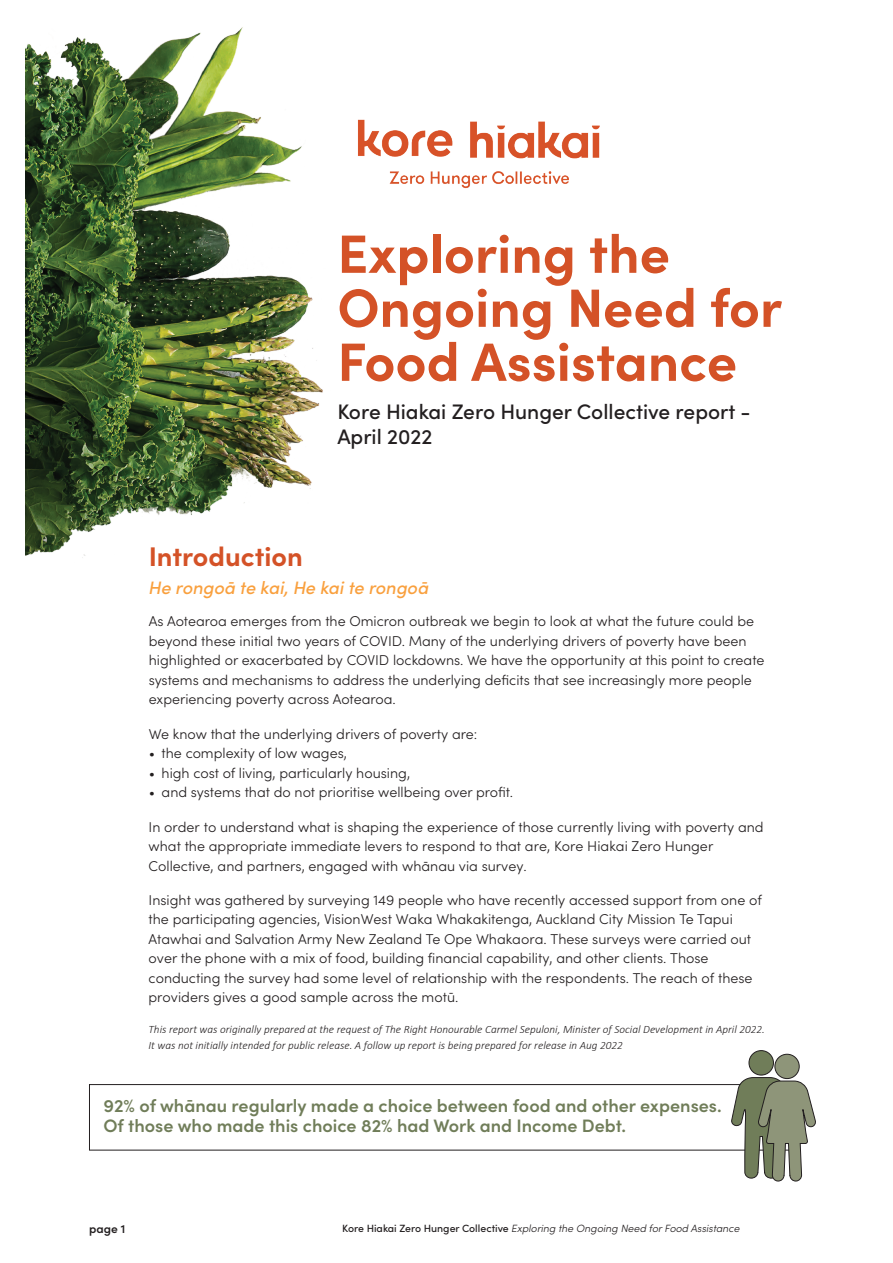
<style>
.page{position:relative;width:893px;height:1263px;background:#fff}
.page>*{position:absolute;margin:0;border:0;box-sizing:border-box;transform-origin:0 0}
.t1{font:700 54px/54px "Sofia Pro";color:#d45227}
.t2{font:700 27px "Sofia Pro";color:#d45227}
.t3{font:500 21px/25.2px "Sofia Pro";color:#231f20}
.t4{font:600 18px/19.5px "Sofia Pro";color:#707d59}
.t5{font:italic 500 18px "Sofia Pro";color:#f9a03e}
.t6{font:300 14.25px/19.5px "Sofia Pro";color:#231f20}
.t7{font:600 12px "Sofia Pro";color:#231f20}
.t8{font:italic 300 11.25px/15.5px "Calibri";color:#231f20}
.t9{font:italic 300 10.5px "Sofia Pro";color:#231f20}
.s1{font-weight:500;font-style:normal}
</style>
<div class="page">
<img style="left:26px;top:27px;width:297px;height:531px">
<div style="left:89px;top:1084px;width:708px;height:66px;border:1px solid #231f20"></div>
<img style="left:358px;top:119px;width:242px;height:70px">
<div style="left:749px;top:1050px;width:24px;height:25px;background:#707d59;border-radius:50%"></div>
<div style="left:749px;top:1050px;width:25px;height:25px;border:1px solid #231f20;border-radius:50%"></div>
<div style="left:775px;top:1054px;width:24px;height:24px;background:#8e9579;border-radius:50%"></div>
<div style="left:775px;top:1054px;width:24px;height:25px;border:1px solid #231f20;border-radius:50%"></div>
<svg style="left:731px;top:1077px;width:85px;height:105px"></svg>
<h1 class="t1" style="left:337px;top:223px;width:446px">Exploring the<br>Ongoing Need for<br>Food Assistance</h1>
<h3 class="t3" style="left:337px;top:398px;width:415px">Kore Hiakai Zero Hunger Collective report -<br>April 2022</h3>
<h2 class="t2" style="left:149px;top:536px;width:155px">Introduction</h2>
<p class="t5" style="left:149px;top:574px;width:282px">He rongoā te kai, He kai te rongoā</p>
<p class="t6" style="left:149px;top:611px;width:617px">As Aotearoa emerges from the Omicron outbreak we begin to look at what the future could be beyond these initial two years of COVID. Many of the underlying drivers of poverty have been highlighted or exacerbated by COVID lockdowns. We have the opportunity at this point to create systems and mechanisms to address the underlying deficits that see increasingly more people experiencing poverty across Aotearoa.</p>
<p class="t6" style="left:149px;top:723px;width:330px">We know that the underlying drivers of poverty are:</p>
<p class="t6" style="left:149px;top:742px;width:200px">• the complexity of low wages,</p>
<p class="t6" style="left:149px;top:762px;width:263px">• high cost of living, particularly housing,</p>
<p class="t6" style="left:149px;top:781px;width:366px">• and systems that do not prioritise wellbeing over profit.</p>
<p class="t6" style="left:149px;top:816px;width:617px">In order to understand what is shaping the experience of those currently living with poverty and what the appropriate immediate levers to respond to that are, Kore Hiakai Zero Hunger<br>Collective, and partners, engaged with whānau via survey.</p>
<p class="t6" style="left:149px;top:889px;width:615px">Insight was gathered by surveying 149 people who have recently accessed support from one of the participating agencies, VisionWest Waka Whakakitenga, Auckland City Mission Te Tapui Atawhai and Salvation Army New Zealand Te Ope Whakaora. These surveys were carried out over the phone with a mix of food, building financial capability, and other clients. Those conducting the survey had some level of relationship with the respondents. The reach of these providers gives a good sample across the motū.</p>
<p class="t8" style="left:149px;top:1022px;width:618px">This report was originally prepared at the request of The Right Honourable Carmel Sepuloni, Minister of Social Development in April 2022.<br>It was not initially intended for public release. A follow up report is being prepared for release in Aug 2022</p>
<p class="t4" style="left:103px;top:1095px;width:620px">92% of whānau regularly made a choice between food and other expenses.<br>Of those who made this choice 82% had Work and Income Debt.</p>
<p class="t7" style="left:89px;top:1220px;width:38px">page 1</p>
<p class="t9" style="left:342px;top:1221px;width:399px"><span class="s1">Kore Hiakai Zero Hunger Collective</span> Exploring the Ongoing Need for Food Assistance</p>
</div>
